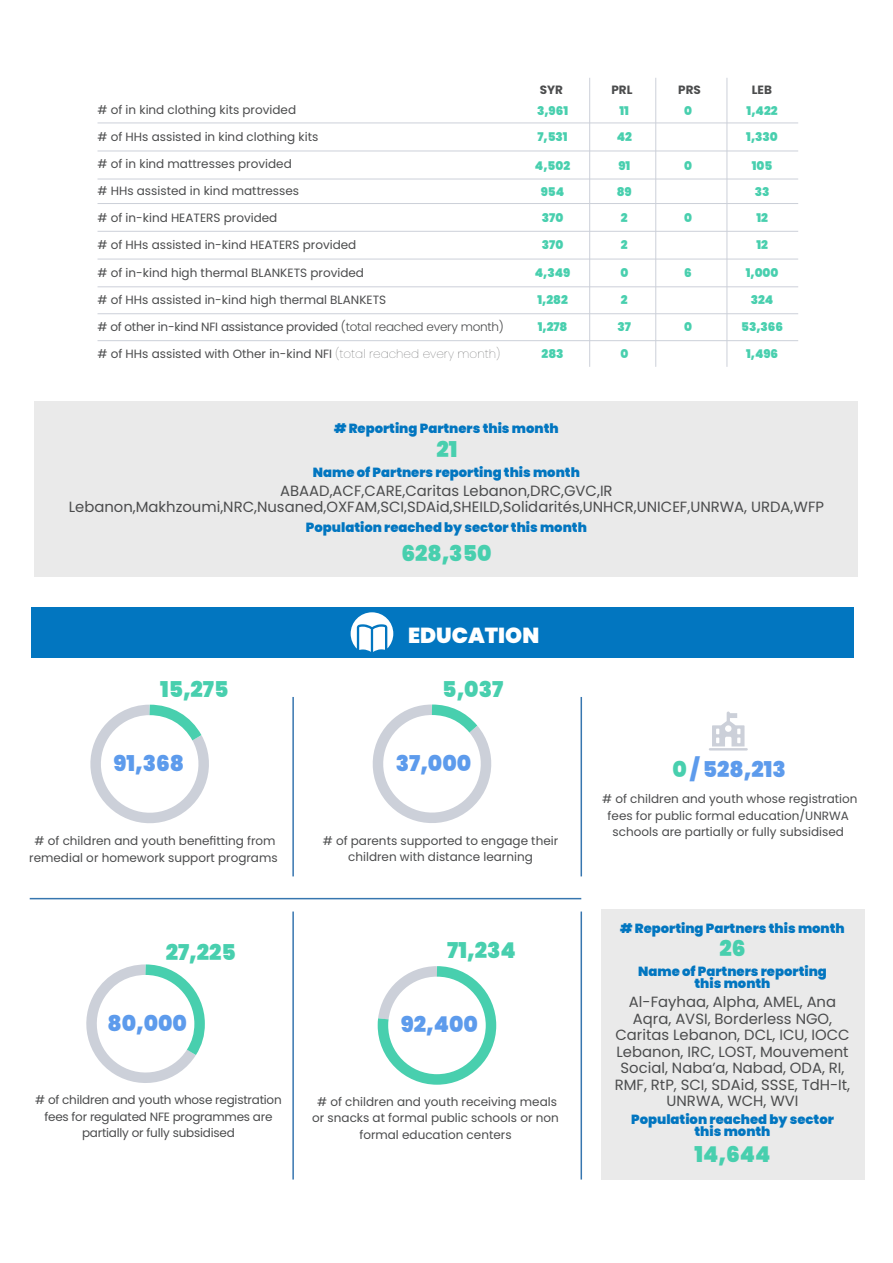
<style>
.page{position:relative;width:893px;height:1263px;background:#fff}
.page>*{position:absolute;margin:0;border:0;box-sizing:border-box;transform-origin:0 0}
.t1{font:900 21.75px "Poppins";color:#48cfae}
.t2{font:900 21.75px "Poppins";color:#5d9bec}
.t3{font:900 21.75px "Poppins";color:#fff}
.t4{font:14.85px/16.4px "Poppins";color:#4b4c4d;text-align:center}
.t5{font:900 13.2px/12px "Poppins";color:#0276c0;text-align:center}
.t6{font:12px/16.5px "Poppins";color:#4b4c4d;text-align:center}
.t7{font:12px/16.5px "Poppins";letter-spacing:-.02em;color:#4b4c4d;text-align:center}
.t8{font:900 12px "Poppins";color:#48cfae}
.t9{font:700 12px "Poppins";color:#4b4c4d}
.s1{font-weight:300}
.s2{font-weight:100}
.s3{color:#48cfae}
</style>
<div class="page">
<div style="left:35px;top:402px;width:823px;height:175px;background:#eaeaea"></div>
<div style="left:31px;top:608px;width:822px;height:50px;background:#0276c0"></div>
<svg style="left:351px;top:612px;width:42px;height:40px"></svg>
<svg style="left:86px;top:964px;width:119px;height:119px"></svg>
<svg style="left:90px;top:704px;width:119px;height:120px"></svg>
<svg style="left:372px;top:704px;width:120px;height:119px"></svg>
<svg style="left:377px;top:966px;width:120px;height:119px"></svg>
<hr style="left:292px;top:697px;width:2px;height:179px;background:#3776af">
<hr style="left:581px;top:911px;width:1px;height:268px;background:#3776af">
<hr style="left:292px;top:911px;width:2px;height:268px;background:#3776af">
<hr style="left:30px;top:898px;width:551px;height:1px;background:#3776af">
<hr style="left:581px;top:697px;width:1px;height:179px;background:#3776af">
<div style="left:601px;top:909px;width:263px;height:270px;background:#eaeaea"></div>
<hr style="left:98px;top:123px;width:700px;height:1px;background:#ccd0d9">
<hr style="left:98px;top:151px;width:700px;height:1px;background:#ccd0d9">
<hr style="left:98px;top:179px;width:700px;height:1px;background:#ccd0d9">
<hr style="left:98px;top:203px;width:700px;height:1px;background:#ccd0d9">
<hr style="left:98px;top:231px;width:700px;height:1px;background:#ccd0d9">
<hr style="left:98px;top:259px;width:700px;height:1px;background:#ccd0d9">
<hr style="left:98px;top:287px;width:700px;height:1px;background:#ccd0d9">
<hr style="left:98px;top:313px;width:700px;height:1px;background:#ccd0d9">
<hr style="left:98px;top:340px;width:700px;height:1px;background:#ccd0d9">
<hr style="left:589px;top:78px;width:1px;height:289px;background:#ccd0d9">
<hr style="left:655px;top:78px;width:1px;height:289px;background:#ccd0d9">
<hr style="left:727px;top:78px;width:1px;height:289px;background:#ccd0d9">
<hr style="left:709px;top:748px;width:39px;height:2px;background:#ccd0d9">
<svg style="left:712px;top:711px;width:32px;height:35px"></svg>
<p class="t6" style="left:98px;top:101px;width:200px"># of in kind clothing kits provided</p>
<p class="t6" style="left:98px;top:128px;width:222px"># of HHs assisted in kind clothing kits</p>
<p class="t6" style="left:98px;top:156px;width:196px"># of in kind mattresses provided</p>
<p class="t6" style="left:98px;top:183px;width:203px"># HHs assisted in kind mattresses</p>
<p class="t6" style="left:98px;top:210px;width:181px"># of in-kind HEATERS provided</p>
<p class="t6" style="left:98px;top:237px;width:260px"># of HHs assisted in-kind HEATERS provided</p>
<p class="t6" style="left:98px;top:264px;width:268px"># of in-kind high thermal BLANKETS provided</p>
<p class="t6" style="left:98px;top:291px;width:290px"># of HHs assisted in-kind high thermal BLANKETS</p>
<p class="t7" style="left:98px;top:318px;width:408px"># of other in-kind NFI assistance provided <span class="s1">(total reached every month)</span></p>
<p class="t6" style="left:98px;top:346px;width:404px"># of HHs assisted with Other in-kind NFI <span class="s2">(total reached every month)</span></p>
<p class="t9" style="left:540px;top:83px;width:25px">SYR</p>
<p class="t9" style="left:611px;top:83px;width:23px">PRL</p>
<p class="t9" style="left:678px;top:83px;width:24px">PRS</p>
<p class="t9" style="left:752px;top:83px;width:22px">LEB</p>
<p class="t8" style="left:537px;top:104px;width:33px">3,961</p>
<p class="t8" style="left:619px;top:104px;width:11px">11</p>
<p class="t8" style="left:684px;top:104px;width:9px">0</p>
<p class="t8" style="left:747px;top:104px;width:32px">1,422</p>
<p class="t8" style="left:537px;top:129px;width:32px">7,531</p>
<p class="t8" style="left:617px;top:129px;width:17px">42</p>
<p class="t8" style="left:746px;top:129px;width:33px">1,330</p>
<p class="t8" style="left:535px;top:159px;width:37px">4,502</p>
<p class="t8" style="left:618px;top:159px;width:13px">91</p>
<p class="t8" style="left:684px;top:159px;width:9px">0</p>
<p class="t8" style="left:752px;top:159px;width:22px">105</p>
<p class="t8" style="left:541px;top:185px;width:25px">954</p>
<p class="t8" style="left:617px;top:185px;width:17px">89</p>
<p class="t8" style="left:755px;top:185px;width:16px">33</p>
<p class="t8" style="left:542px;top:210px;width:23px">370</p>
<p class="t8" style="left:621px;top:210px;width:8px">2</p>
<p class="t8" style="left:684px;top:210px;width:9px">0</p>
<p class="t8" style="left:756px;top:210px;width:13px">12</p>
<p class="t8" style="left:542px;top:238px;width:23px">370</p>
<p class="t8" style="left:621px;top:238px;width:8px">2</p>
<p class="t8" style="left:756px;top:238px;width:13px">12</p>
<p class="t8" style="left:535px;top:266px;width:37px">4,349</p>
<p class="t8" style="left:537px;top:293px;width:32px">1,282</p>
<p class="t8" style="left:620px;top:266px;width:9px">0</p>
<p class="t8" style="left:684px;top:266px;width:9px">6</p>
<p class="t8" style="left:621px;top:293px;width:8px">2</p>
<p class="t8" style="left:746px;top:266px;width:34px">1,000</p>
<p class="t8" style="left:751px;top:293px;width:24px">324</p>
<p class="t8" style="left:538px;top:320px;width:31px">1,278</p>
<p class="t8" style="left:618px;top:320px;width:15px">37</p>
<p class="t8" style="left:684px;top:320px;width:9px">0</p>
<p class="t8" style="left:741px;top:320px;width:44px">53,366</p>
<p class="t8" style="left:542px;top:347px;width:24px">283</p>
<p class="t8" style="left:620px;top:347px;width:9px">0</p>
<p class="t8" style="left:746px;top:347px;width:34px">1,496</p>
<p class="t5" style="left:334px;top:422px;width:226px"># Reporting Partners this month</p>
<h1 class="t1" style="left:436px;top:437px;width:23px">21</h1>
<p class="t5" style="left:313px;top:466px;width:269px">Name of Partners reporting this month</p>
<p class="t4" style="left:69px;top:482px;width:757px">ABAAD,ACF,CARE,Caritas Lebanon,DRC,GVC,IR<br>Lebanon,Makhzoumi,NRC,Nusaned,OXFAM,SCI,SDAid,SHEILD,Solidarités,UNHCR,UNICEF,UNRWA, URDA,WFP</p>
<p class="t5" style="left:306px;top:521px;width:282px">Population reached by sector this month</p>
<h1 class="t1" style="left:401px;top:541px;width:92px">628,350</h1>
<h1 class="t3" style="left:408px;top:622px;width:133px">EDUCATION</h1>
<h1 class="t1" style="left:160px;top:677px;width:70px">15,275</h1>
<h1 class="t1" style="left:442px;top:677px;width:62px">5,037</h1>
<h1 class="t2" style="left:114px;top:750px;width:72px">91,368</h1>
<h1 class="t2" style="left:396px;top:750px;width:77px">37,000</h1>
<h1 class="t2" style="left:672px;top:757px;width:115px"><span class="s3">0</span> / 528,213</h1>
<p class="t6" style="left:29px;top:833px;width:250px"># of children and youth benefitting from remedial or homework support programs</p>
<p class="t6" style="left:323px;top:832px;width:237px"># of parents supported to engage their children with distance learning</p>
<p class="t6" style="left:602px;top:791px;width:257px"># of children and youth whose registration fees for public formal education/UNRWA schools are partially or fully subsidised</p>
<p class="t5" style="left:620px;top:922px;width:226px"># Reporting Partners this month</p>
<h1 class="t1" style="left:166px;top:939px;width:72px">27,225</h1>
<h1 class="t1" style="left:447px;top:938px;width:70px">71,234</h1>
<h1 class="t1" style="left:719px;top:936px;width:28px">26</h1>
<p class="t5" style="left:638px;top:965px;width:190px">Name of Partners reporting this month</p>
<h1 class="t2" style="left:107px;top:1010px;width:81px">80,000</h1>
<p class="t7" style="left:35px;top:1092px;width:248px"># of children and youth whose registration fees for regulated NFE programmes are partially or fully subsidised</p>
<h1 class="t2" style="left:401px;top:1012px;width:79px">92,400</h1>
<p class="t6" style="left:312px;top:1093px;width:248px"># of children and youth receiving meals or snacks at formal public schools or non formal education centers</p>
<p class="t4" style="left:615px;top:994px;width:237px">Al-Fayhaa, Alpha, AMEL, Ana<br>Aqra, AVSI, Borderless NGO,<br>Caritas Lebanon, DCL, ICU, IOCC<br>Lebanon, IRC, LOST, Mouvement<br>Social, Naba’a, Nabad, ODA, RI,<br>RMF, RtP, SCI, SDAid, SSSE, TdH-It,<br>UNRWA, WCH, WVI</p>
<p class="t5" style="left:631px;top:1113px;width:204px">Population reached by sector this month</p>
<h1 class="t1" style="left:694px;top:1141px;width:78px">14,644</h1>
</div>
